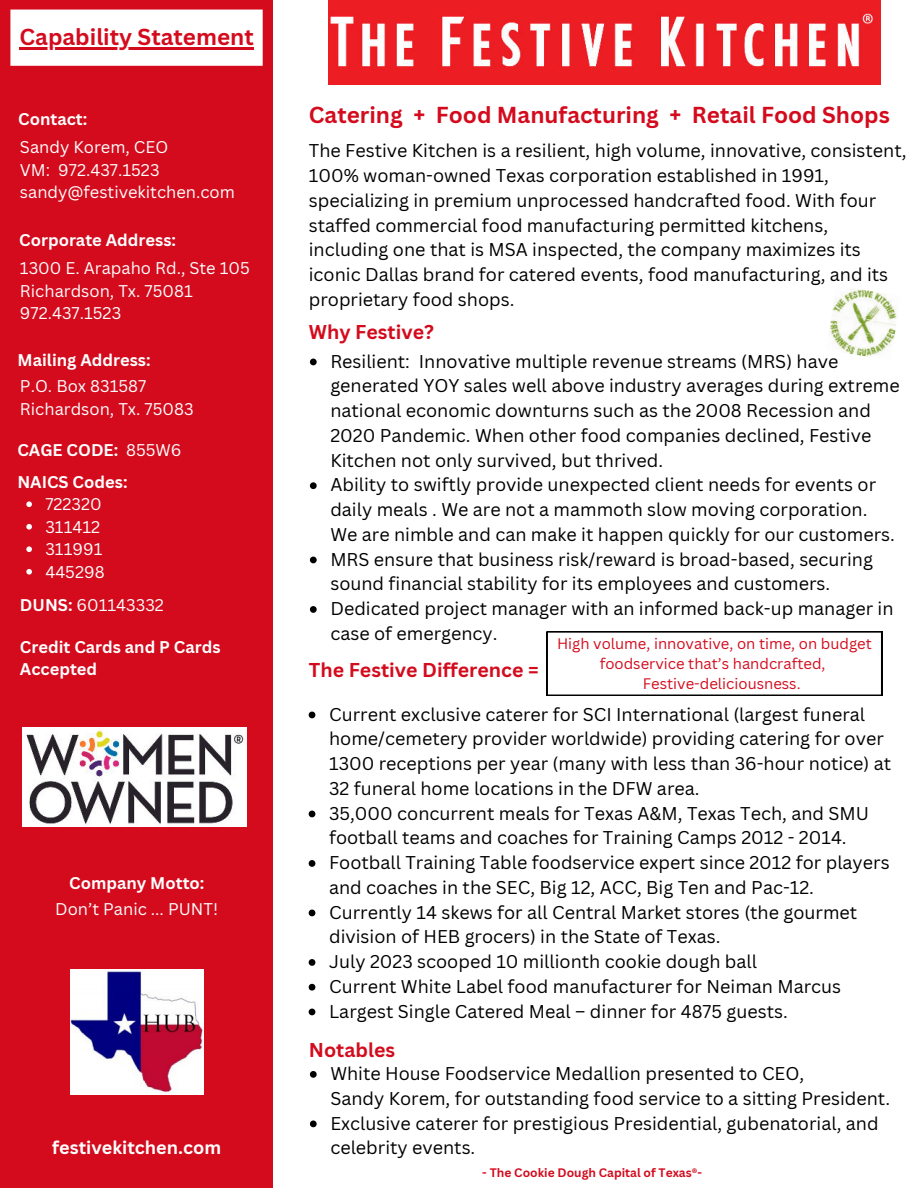
<style>
.page{position:relative;width:918px;height:1188px;background:#fff}
.page>*{position:absolute;margin:0;border:0;box-sizing:border-box;transform-origin:0 0}
.t1{font:700 22.5px "Canva Sans";color:#d30b1d}
.t2{font:700 19.5px "Canva Sans";color:#d30b1d}
.t3{font:18px/24.8px "Canva Sans";color:#000}
.t4{font:700 18px "Canva Sans";color:#fff}
.t5{font:16.5px/22.5px "Canva Sans";color:#fff}
.t6{font:700 16.5px/22.5px "Canva Sans";color:#fff}
.t7{font:14.85px "Canva Sans";color:#d30b1d}
.t8{font:700 12px "Canva Sans";color:#d30b1d}
.s1{font-weight:400}
.s2{font-weight:700}
</style>
<div class="page">
<div style="left:0;top:0;width:272px;height:1188px;background:#d30b1d"></div>
<img style="left:22px;top:727px;width:224px;height:99px">
<img style="left:71px;top:969px;width:133px;height:125px">
<img style="left:329px;top:0;width:551px;height:84px">
<div style="left:10px;top:10px;width:253px;height:56px;background:#fff"></div>
<img style="left:829px;top:289px;width:68px;height:68px">
<img style="left:553px;top:631px;width:294px;height:1px">
<svg style="left:547px;top:632px;width:335px;height:64px"></svg>
<svg style="left:26px;top:501px;width:6px;height:6px"></svg>
<svg style="left:26px;top:524px;width:6px;height:6px"></svg>
<svg style="left:26px;top:546px;width:6px;height:6px"></svg>
<svg style="left:26px;top:569px;width:6px;height:6px"></svg>
<hr style="left:19px;top:48px;width:235px;height:2px;background:#d30b1d">
<svg style="left:310px;top:359px;width:7px;height:6px"></svg>
<svg style="left:310px;top:482px;width:7px;height:7px"></svg>
<svg style="left:310px;top:557px;width:7px;height:6px"></svg>
<svg style="left:310px;top:606px;width:7px;height:7px"></svg>
<svg style="left:309px;top:712px;width:6px;height:6px"></svg>
<svg style="left:309px;top:811px;width:6px;height:6px"></svg>
<svg style="left:309px;top:860px;width:6px;height:7px"></svg>
<svg style="left:309px;top:910px;width:6px;height:6px"></svg>
<svg style="left:309px;top:959px;width:6px;height:7px"></svg>
<svg style="left:309px;top:984px;width:6px;height:7px"></svg>
<svg style="left:309px;top:1009px;width:6px;height:6px"></svg>
<svg style="left:310px;top:1071px;width:7px;height:7px"></svg>
<svg style="left:310px;top:1121px;width:7px;height:6px"></svg>
<p class="t1" style="left:19px;top:24px;width:236px">Capability Statement</p>
<p class="t6" style="left:18px;top:108px;width:71px">Contact:</p>
<p class="t1" style="left:309px;top:101px;width:583px">Catering + Food Manufacturing + Retail Food Shops</p>
<p class="t5" style="left:20px;top:136px;width:216px">Sandy Korem, CEO<br>VM: 972.437.1523 sandy@festivekitchen.com</p>
<p class="t6" style="left:19px;top:229px;width:158px">Corporate Address:</p>
<p class="t5" style="left:20px;top:257px;width:231px">1300 E. Arapaho Rd., Ste 105<br>Richardson, Tx. 75081<br>972.437.1523</p>
<p class="t3" style="left:309px;top:138px;width:599px">The Festive Kitchen is a resilient, high volume, innovative, consistent, 100% woman-owned Texas corporation established in 1991, specializing in premium unprocessed handcrafted food. With four staffed commercial food manufacturing permitted kitchens, including one that is MSA inspected, the company maximizes its iconic Dallas brand for catered events, food manufacturing, and its proprietary food shops.</p>
<p class="t2" style="left:309px;top:320px;width:127px">Why Festive?</p>
<p class="t3" style="left:330px;top:349px;width:571px">Resilient: Innovative multiple revenue streams (MRS) have generated YOY sales well above industry averages during extreme national economic downturns such as the 2008 Recession and 2020 Pandemic. When other food companies declined, Festive Kitchen not only survived, but thrived.<br>Ability to swiftly provide unexpected client needs for events or daily meals . We are not a mammoth slow moving corporation.<br>We are nimble and can make it happen quickly for our customers.<br>MRS ensure that business risk/reward is broad-based, securing sound financial stability for its employees and customers.<br>Dedicated project manager with an informed back-up manager in case of emergency.</p>
<p class="t2" style="left:309px;top:658px;width:231px">The Festive Difference =</p>
<p class="t6" style="left:18px;top:349px;width:135px">Mailing Address:</p>
<p class="t5" style="left:20px;top:375px;width:175px">P.O. Box 831587<br>Richardson, Tx. 75083</p>
<p class="t6" style="left:17px;top:439px;width:166px">CAGE CODE: <span class="s1">855W6</span></p>
<p class="t6" style="left:17px;top:471px;width:112px">NAICS Codes:</p>
<p class="t5" style="left:45px;top:493px;width:61px">722320<br>311412<br>311991<br>445298</p>
<p class="t5" style="left:20px;top:594px;width:145px"><span class="s2">DUNS:</span> 601143332</p>
<p class="t7" style="left:557px;top:635px;width:316px">High volume, innovative, on time, on budget</p>
<p class="t7" style="left:600px;top:655px;width:227px">foodservice that’s handcrafted,</p>
<p class="t7" style="left:643px;top:675px;width:159px">Festive-deliciousness.</p>
<p class="t6" style="left:20px;top:636px;width:202px">Credit Cards and P Cards<br>Accepted</p>
<p class="t6" style="left:69px;top:872px;width:137px">Company Motto:</p>
<p class="t5" style="left:55px;top:898px;width:164px">Don’t Panic ... PUNT!</p>
<p class="t4" style="left:52px;top:1137px;width:170px">festivekitchen.com</p>
<p class="t3" style="left:329px;top:702px;width:564px">Current exclusive caterer for SCI International (largest funeral home/cemetery provider worldwide) providing catering for over 1300 receptions per year (many with less than 36-hour notice) at 32 funeral home locations in the DFW area.<br>35,000 concurrent meals for Texas A&amp;M, Texas Tech, and SMU football teams and coaches for Training Camps 2012 - 2014.<br>Football Training Table foodservice expert since 2012 for players and coaches in the SEC, Big 12, ACC, Big Ten and Pac-12.<br>Currently 14 skews for all Central Market stores (the gourmet division of HEB grocers) in the State of Texas.<br>July 2023 scooped 10 millionth cookie dough ball<br>Current White Label food manufacturer for Neiman Marcus Largest Single Catered Meal – dinner for 4875 guests.</p>
<p class="t2" style="left:309px;top:1038px;width:88px">Notables</p>
<p class="t3" style="left:330px;top:1061px;width:561px">White House Foodservice Medallion presented to CEO,<br>Sandy Korem, for outstanding food service to a sitting President.<br>Exclusive caterer for prestigious Presidential, gubenatorial, and celebrity events.</p>
<p class="t8" style="left:482px;top:1165px;width:221px">- The Cookie Dough Capital of Texas®-</p>
</div>
